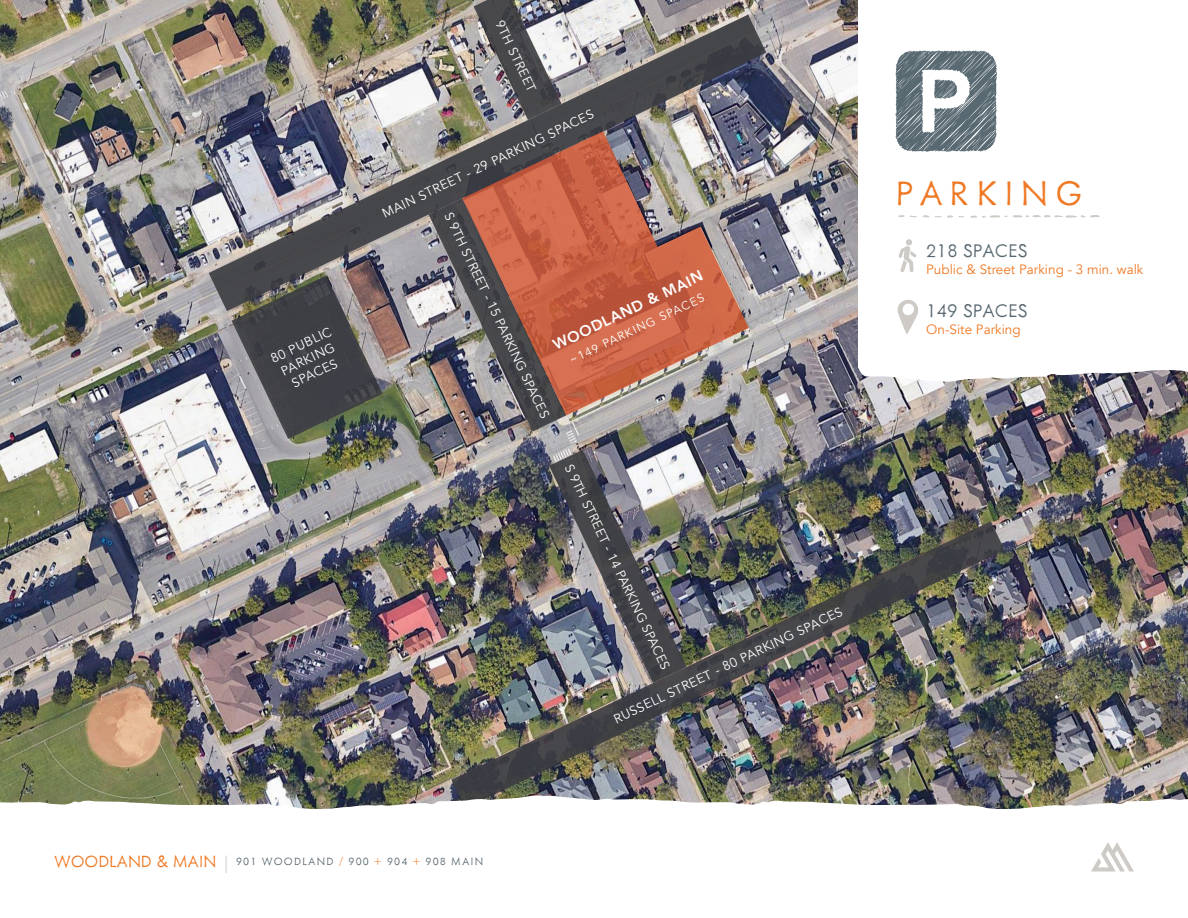
<style>
.page{position:relative;width:1188px;height:918px;background:#fff}
.page>*{position:absolute;margin:0;border:0;box-sizing:border-box;transform-origin:0 0}
.t1{font:300 39px "Metallophile Sp 8";letter-spacing:.175em;color:#ef7924}
.Body_Text_Demi{font:300 21px "Metallophile Sp 8";color:#596972}
.Body_Text_Demi-2{font:800 15px "Avenir";color:#fff}
.Body_Text_Demi-3{font:13.5px "Avenir";color:#ef7924}
.t2{font:12.9px/15.6px "Avenir";color:#fff;text-align:center}
.t3{font:300 12px "Metallophile Sp 8";letter-spacing:.1em;color:#596972}
.Body_Text_Demi-4{font:11.85px "Avenir";color:#fff}
.s1{font-size:18.6px;color:#ef7924}
.s2{font-size:18.6px;color:#cecac5}
.s3{color:#ef7924}
</style>
<div class="page">
<svg style="left:1091px;top:842px;width:43px;height:29px"></svg>
<img style="left:0;top:0;width:1188px;height:795px">
<svg style="left:232px;top:311px;width:151px;height:128px;background:#5a5b5d"></svg>
<svg style="left:474px;top:0;width:88px;height:15px"></svg>
<img style="left:429px;top:311px;width:137px;height:121px">
<img style="left:549px;top:450px;width:138px;height:71px">
<img style="left:209px;top:15px;width:557px;height:296px">
<img style="left:451px;top:521px;width:554px;height:274px">
<img style="left:462px;top:131px;width:287px;height:284px">
<div style="left:858px;top:0;width:330px;height:367px;background:#fff"></div>
<svg style="left:898px;top:239px;width:19px;height:33px"></svg>
<img style="left:858px;top:367px;width:330px;height:17px">
<svg style="left:897px;top:299px;width:21px;height:35px"></svg>
<svg style="left:923px;top:215px;width:6px;height:2px"></svg>
<svg style="left:898px;top:215px;width:19px;height:2px"></svg>
<svg style="left:935px;top:215px;width:29px;height:3px"></svg>
<svg style="left:970px;top:215px;width:130px;height:3px"></svg>
<svg style="left:895px;top:51px;width:102px;height:101px"></svg>
<img style="left:0;top:795px;width:1188px;height:14px">
<p class="t2" style="left:268px;top:353px;width:67px;rotate:-26deg">80 PUBLIC</p>
<p class="t2" style="left:279px;top:365px;width:59px;rotate:-26deg">PARKING<br>SPACES</p>
<p class="t2" style="left:506px;top:18px;width:79px;rotate:64deg">9TH STREET</p>
<p class="t2" style="left:380px;top:208px;width:234px;rotate:-26deg">MAIN STREET - 29 PARKING SPACES</p>
<p class="t2" style="left:454px;top:210px;width:228px;rotate:64deg">S 9TH STREET - 15 PARKING SPACES</p>
<p class="Body_Text_Demi-2" style="left:549px;top:336px;width:166px;rotate:-26deg">WOODLAND &amp; MAIN</p>
<p class="Body_Text_Demi-4" style="left:567px;top:355px;width:150px;rotate:-26deg">~149 PARKING SPACES</p>
<p class="t2" style="left:575px;top:462px;width:228px;rotate:64deg">S 9TH STREET - 14 PARKING SPACES</p>
<p class="t2" style="left:611px;top:714px;width:254px;rotate:-26deg">RUSSELL STREET - 80 PARKING SPACES</p>
<p class="t3" style="left:54px;top:854px;width:431px"><span class="s1">WOODLAND &amp; MAIN</span> <span class="s2">|</span> 901 WOODLAND <span class="s3">/</span> 900 <span class="s3">+</span> 904 <span class="s3">+</span> 908 MAIN</p>
<p class="t1" style="left:896px;top:168px;width:189px">PARKING</p>
<p class="Body_Text_Demi" style="left:926px;top:237px;width:103px">218 SPACES</p>
<p class="Body_Text_Demi-3" style="left:926px;top:261px;width:219px">Public &amp; Street Parking - 3 min. walk</p>
<p class="Body_Text_Demi" style="left:926px;top:297px;width:103px">149 SPACES</p>
<p class="Body_Text_Demi-3" style="left:926px;top:322px;width:96px">On-Site Parking</p>
</div>
